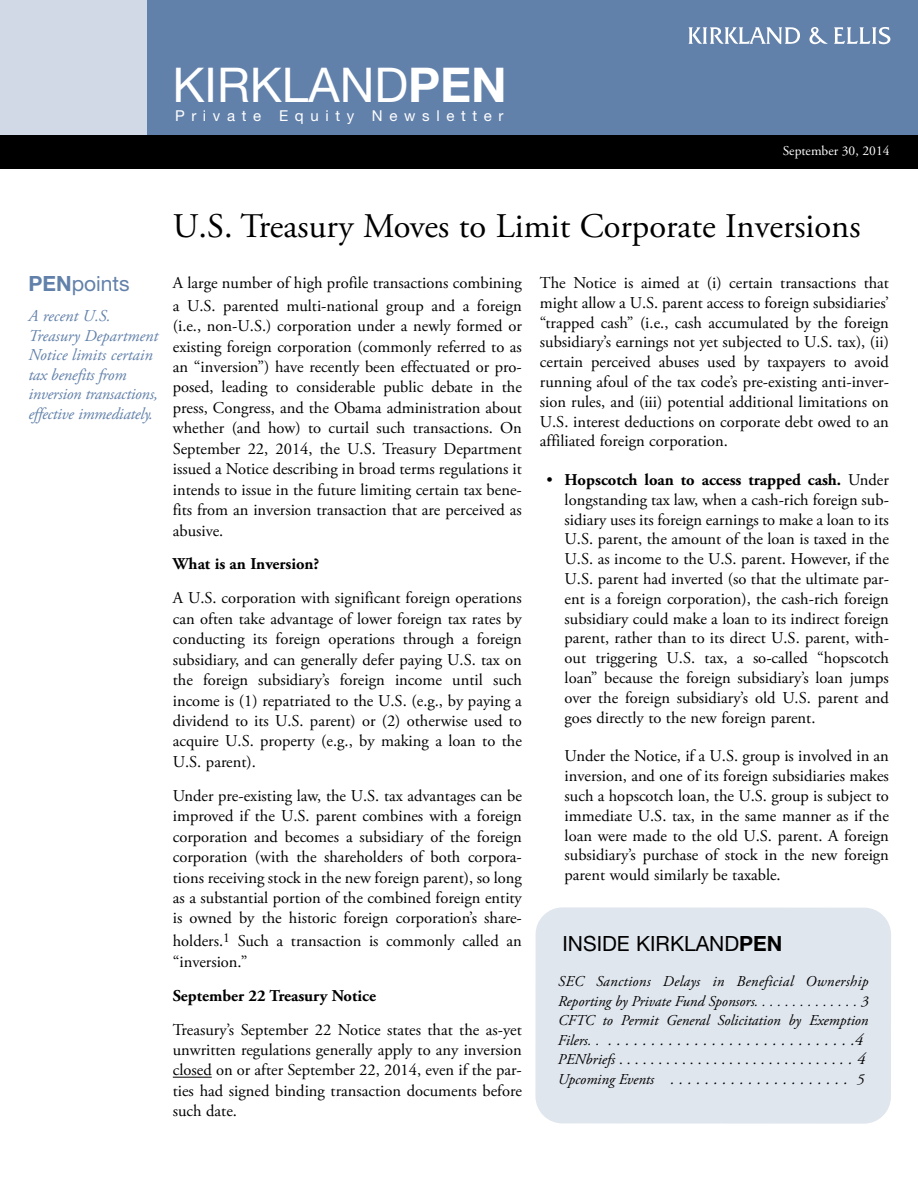
<style>
.page{position:relative;width:918px;height:1188px;background:#fff}
.page>*{position:absolute;margin:0;border:0;box-sizing:border-box;transform-origin:0 0}
.t1{font:48px "Helvetica Neue LT Std";color:#fff}
.t2{font:34.5px "Adobe Garamond Pro";color:#000}
.t3{font:21px "Helvetica Neue LT Std";color:#000}
.t4{font:21px "Helvetica Neue LT Std";color:#6281aa}
.t5{font:16.5px/20.4px "Adobe Garamond Pro";color:#000;text-align:justify}
.t6{font:italic 16.5px/19.5px "Adobe Garamond Pro";letter-spacing:-.015em;color:#6281aa}
.t7{font:italic 16.5px "Adobe Garamond Pro";color:#000}
.t8{font:700 16.5px "Adobe Garamond Pro";color:#000}
.t9{font:italic 15px/19.5px "Adobe Garamond Pro";color:#000;text-align:justify}
.t10{font:15px "Adobe Garamond Pro";color:#000}
.t11{font:15px "Helvetica Neue LT Std";letter-spacing:.445em;color:#fff}
.t12{font:13.5px "Adobe Garamond Pro";color:#fff}
.s1{font-weight:700}
.s2{font-size:15px}
.s3{font-style:italic}
.s4{font-style:italic;font-size:16.5px}
</style>
<div class="page">
<div style="left:119px;top:0;width:799px;height:135px;background:#6281aa"></div>
<div style="left:0;top:0;width:146px;height:135px;background:#d0d9e5"></div>
<div style="left:0;top:135px;width:918px;height:34px;background:#000"></div>
<hr style="left:173px;top:1077px;width:39px;height:1px;background:#000">
<div style="left:535px;top:907px;width:356px;height:217px;background:#e0e6ee;border-radius:27px"></div>
<svg style="left:688px;top:27px;width:202px;height:17px"></svg>
<h1 class="t1" style="left:173px;top:67px;width:336px">KIRKLAND<span class="s1">PEN</span></h1>
<p class="t11" style="left:175px;top:110px;width:330px">Private Equity Newsletter</p>
<p class="t12" style="left:783px;top:145px;width:108px">September 30, 2014</p>
<p class="t4" style="left:28px;top:276px;width:103px"><span class="s1">PEN</span>points</p>
<p class="t6" style="left:28px;top:308px;width:131px">A recent U.S.<br>Treasury Department<br>Notice limits certain tax benefits from inversion transactions, effective immediately.</p>
<h2 class="t2" style="left:173px;top:213px;width:689px">U.S. Treasury Moves to Limit Corporate Inversions</h2>
<p class="t5" style="left:173px;top:273px;width:351px;line-height:22.6px">A large number of high profile transactions combining a U.S. parented multi-national group and a foreign</p>
<p class="t5" style="left:173px;top:317px;width:351px">(i.e., non-U.S.) corporation under a newly formed or existing foreign corporation (commonly referred to as an “inversion”) have recently been effectuated or pro&shy;posed, leading to considerable public debate in the press, Congress, and the Obama administration about whether (and how) to curtail such transactions. On September 22, 2014, the U.S. Treasury Department issued a Notice describing in broad terms regulations it intends to issue in the future limiting certain tax bene&shy;fits from an inversion transaction that are perceived as abusive.</p>
<p class="t8" style="left:173px;top:558px;width:148px">What is an Inversion?</p>
<p class="t5" style="left:173px;top:589px;width:351px">A U.S. corporation with significant foreign operations can often take advantage of lower foreign tax rates by conducting its foreign operations through a foreign subsidiary, and can generally defer paying U.S. tax on the foreign subsidiary’s foreign income until such income is (1) repatriated to the U.S. (e.g., by paying a dividend to its U.S. parent) or (2) otherwise used to acquire U.S. property (e.g., by making a loan to the U.S. parent).</p>
<p class="t5" style="left:173px;top:787px;width:351px">Under pre-existing law, the U.S. tax advantages can be improved if the U.S. parent combines with a foreign corporation and becomes a subsidiary of the foreign corporation (with the shareholders of both corpora&shy;tions receiving stock in the new foreign parent), so long as a substantial portion of the combined foreign entity is owned by the historic foreign corporation’s share-</p>
<p class="t5" style="left:173px;top:932px;width:351px">holders.<sup>1</sup> Such a transaction is commonly called an “inversion.”</p>
<p class="t8" style="left:173px;top:989px;width:205px">September 22 Treasury Notice</p>
<p class="t5" style="left:173px;top:1021px;width:351px">Treasury’s September 22 Notice states that the as-yet unwritten regulations generally apply to any inversion closed on or after September 22, 2014, even if the par&shy;ties had signed binding transaction documents before such date.</p>
<p class="t5" style="left:540px;top:274px;width:351px;line-height:19.8px">The Notice is aimed at (i) certain transactions that might allow a U.S. parent access to foreign subsidiaries’ “trapped cash” (i.e., cash accumulated by the foreign subsidiary’s earnings not yet subjected to U.S. tax), (ii) certain perceived abuses used by taxpayers to avoid running afoul of the tax code’s pre-existing anti-inver&shy;sion rules, and (iii) potential additional limitations on U.S. interest deductions on corporate debt owed to an affiliated foreign corporation.</p>
<p class="t5" style="left:565px;top:471px;width:326px;line-height:19.8px;text-indent:-18px">• <span class="s1">Hopscotch loan to access trapped cash.</span> Under longstanding tax law, when a cash-rich foreign sub&shy;sidiary uses its foreign earnings to make a loan to its U.S. parent, the amount of the loan is taxed in the U.S. as income to the U.S. parent. However, if the U.S. parent had inverted (so that the ultimate par&shy;ent is a foreign corporation), the cash-rich foreign subsidiary could make a loan to its indirect foreign parent, rather than to its direct U.S. parent, with&shy;out triggering U.S. tax, a so-called “hopscotch loan” because the foreign subsidiary’s loan jumps over the foreign subsidiary’s old U.S. parent and goes directly to the new foreign parent.</p>
<p class="t5" style="left:565px;top:748px;width:326px;line-height:19.8px">Under the Notice, if a U.S. group is involved in an inversion, and one of its foreign subsidiaries makes such a hopscotch loan, the U.S. group is subject to immediate U.S. tax, in the same manner as if the loan were made to the old U.S. parent. A foreign subsidiary’s purchase of stock in the new foreign parent would similarly be taxable.</p>
<p class="t3" style="left:563px;top:936px;width:221px">INSIDE KIRKLAND<span class="s1">PEN</span></p>
<p class="t9" style="left:558px;top:973px;width:312px">SEC Sanctions Delays in Beneficial Ownership Reporting by Private Fund Sponsors. . . . . . . . . . . . . . 3<br>CFTC to Permit General Solicitation by Exemption</p>
<p class="t7" style="left:558px;top:1033px;width:307px"><span class="s2">Filers..</span> .............................4</p>
<p class="t10" style="left:558px;top:1053px;width:309px"><span class="s3">PENbriefs</span>............................<span class="s4">..4</span></p>
<p class="t7" style="left:558px;top:1072px;width:308px"><span class="s2">UpcomingEvents</span> ..................... <span class="s2">5</span></p>
</div>
